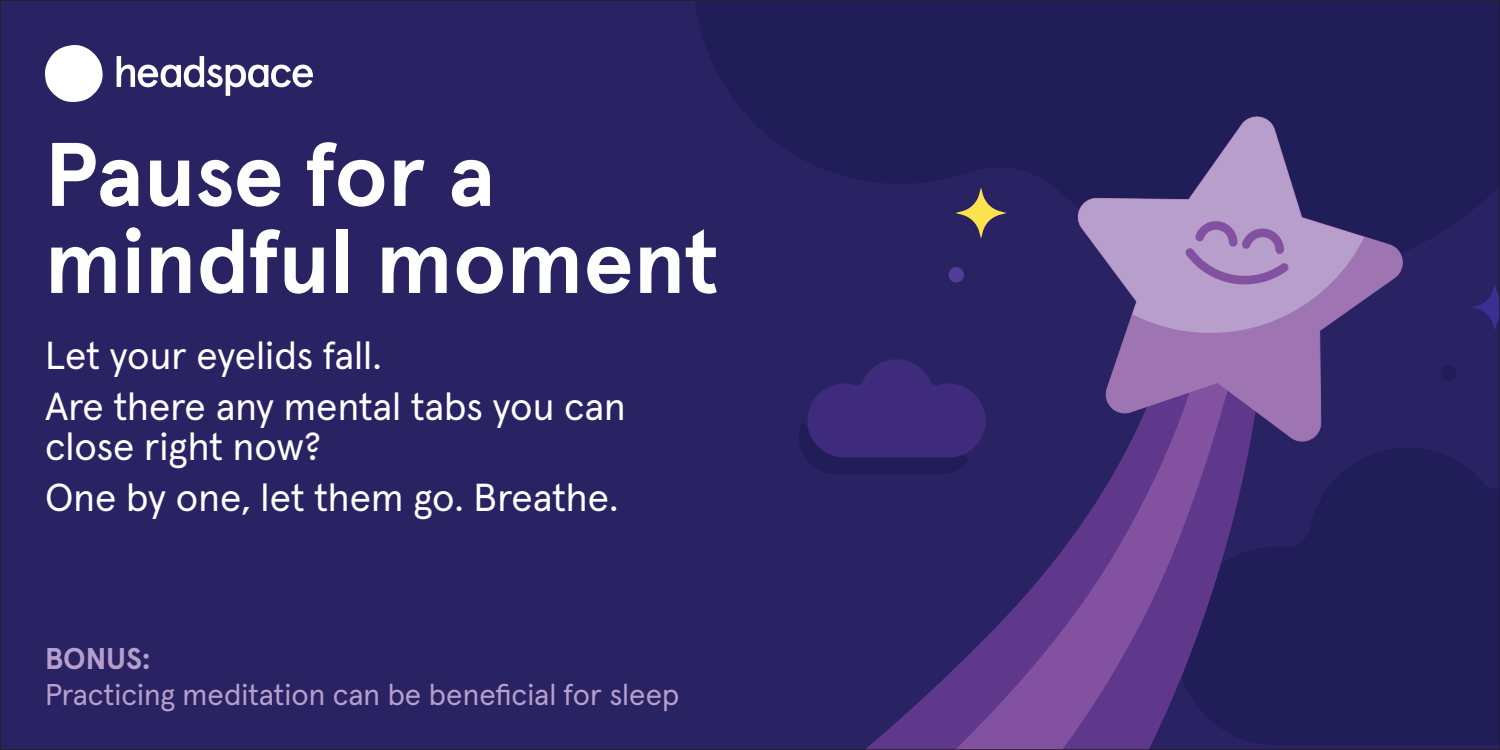
<style>
.page{position:relative;width:1500px;height:750px;background:#292364}
.page>*{position:absolute;margin:0;border:0;box-sizing:border-box;transform-origin:0 0}
.t1{font:700 90px/87px "Apercu Pro";color:#fff}
.t2{font:39px/51px "Apercu Pro";color:#fff}
.t3{font:30px "Apercu Pro";color:#b79fcb}
.t4{font:700 30px "Apercu Pro";letter-spacing:-.005em;color:#b79fcb}
</style>
<div class="page">
<svg style="left:696px;top:3px;width:801px;height:276px;fill:#211d58"></svg>
<svg style="left:1263px;top:448px;width:234px;height:297px;fill:#211d58"></svg>
<div style="left:949px;top:267px;width:15px;height:16px;background:#543d98;border-radius:50%"></div>
<div style="left:1441px;top:366px;width:15px;height:15px;background:#211d58;border-radius:50%"></div>
<svg style="left:1240px;top:447px;width:23px;height:297px;fill:#211d58"></svg>
<svg style="left:799px;top:359px;width:441px;height:388px"></svg>
<svg style="left:1072px;top:111px;width:335px;height:336px"></svg>
<svg style="left:1073px;top:112px;width:291px;height:231px"></svg>
<svg style="left:1178px;top:214px;width:118px;height:78px;background:#ac8ec2"></svg>
<svg style="left:1472px;top:284px;width:25px;height:46px"></svg>
<svg style="left:117px;top:56px;width:196px;height:40px"></svg>
<svg style="left:45px;top:45px;width:58px;height:57px"></svg>
<svg style="left:956px;top:187px;width:51px;height:51px"></svg>
<h1 class="t1" style="left:45px;top:125px;width:675px">Pause for a mindful moment</h1>
<p class="t2" style="left:45px;top:326px;width:582px">Let your eyelids fall.<br>Are there any mental tabs you can</p>
<p class="t2" style="left:45px;top:418px;width:575px">close right now?<br>One by one, let them go. Breathe.</p>
<p class="t4" style="left:45px;top:635px;width:107px">BONUS:</p>
<p class="t3" style="left:45px;top:671px;width:636px">Practicing meditation can be beneficial for sleep</p>
</div>
